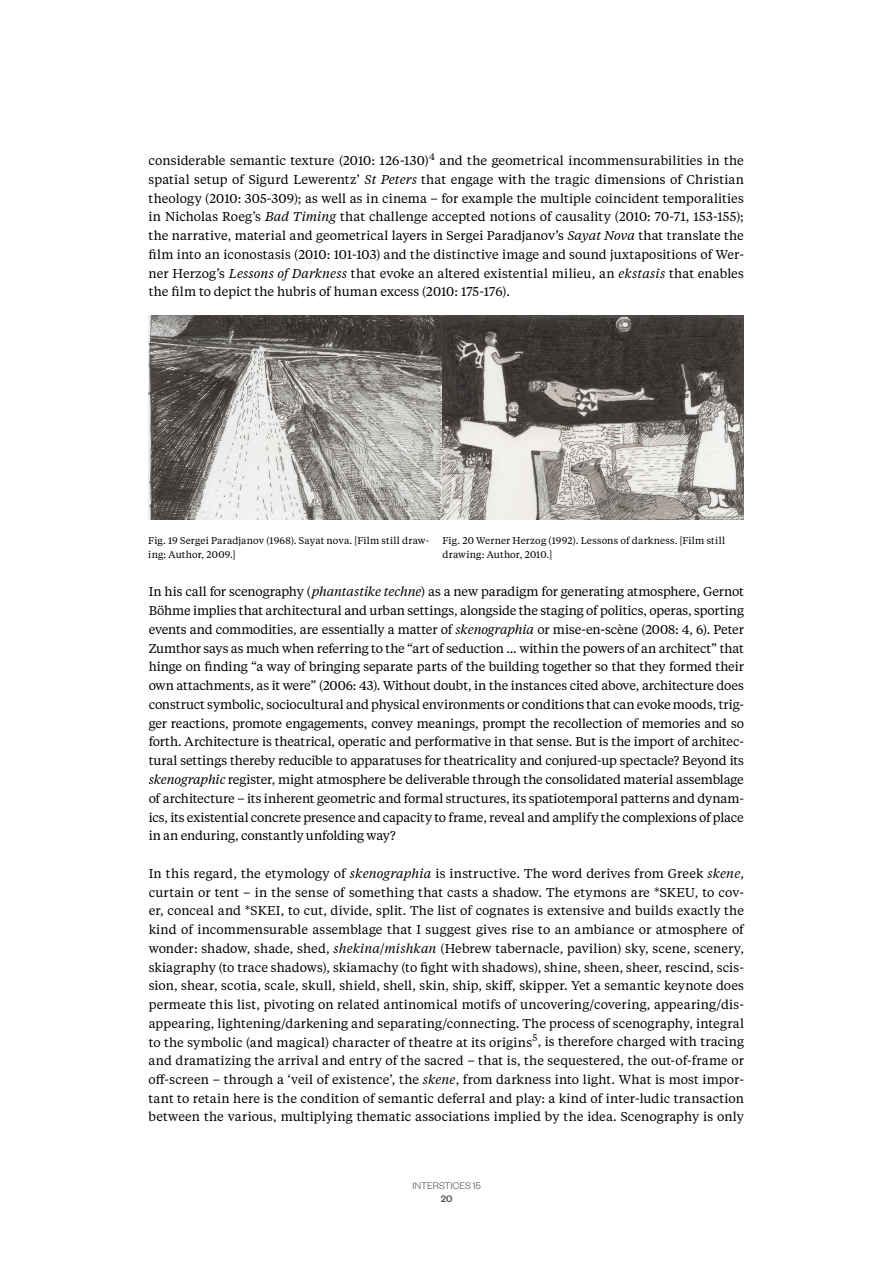
<style>
.page{position:relative;width:893px;height:1263px;background:#fff}
.page>*{position:absolute;margin:0;border:0;box-sizing:border-box;transform-origin:0 0}
.t1{font:12.75px/18.8px "Tiempos Text";color:#000;text-align:justify}
.t2{font:300 10.5px "Founders Grotesk";color:#58595b}
.t3{font:500 10.5px "Founders Grotesk";color:#58595b}
.t4{font:9.75px/13.5px "Tiempos Text";letter-spacing:.02em;color:#000}
.s1{font-style:italic}
</style>
<div class="page">
<img style="left:149px;top:315px;width:293px;height:204px">
<img style="left:442px;top:315px;width:302px;height:204px">
<p class="t1" style="left:149px;top:151px;width:597px">considerable semantic texture (2010: 126-130)<sup>4</sup> and the geometrical incommensurabilities in the spatial setup of Sigurd Lewerentz’ <span class="s1">St Peters</span> that engage with the tragic dimensions of Christian theology (2010: 305-309); as well as in cinema – for example the multiple coincident temporalities in Nicholas Roeg’s <span class="s1">Bad Timing</span> that challenge accepted notions of causality (2010: 70-71, 153-155); the narrative, material and geometrical layers in Sergei Paradjanov’s <span class="s1">Sayat Nova</span> that translate the film into an iconostasis (2010: 101-103) and the distinctive image and sound juxtapositions of Wer&shy;ner Herzog’s <span class="s1">Lessons of Darkness</span> that evoke an altered existential milieu, an <span class="s1">ekstasis</span> that enables the film to depict the hubris of human excess (2010: 175-176).</p>
<p class="t4" style="left:148px;top:534px;width:282px">Fig. 19 Sergei Paradjanov (1968). Sayat nova. [Film still draw&shy;ing: Author, 2009.]</p>
<p class="t4" style="left:443px;top:534px;width:284px">Fig. 20 Werner Herzog (1992). Lessons of darkness. [Film still drawing: Author, 2010.]</p>
<p class="t1" style="left:149px;top:582px;width:597px">In his call for scenography (<span class="s1">phantastike techne</span>) as a new paradigm for generating atmosphere, Gernot Böhme implies that architectural and urban settings, alongside the staging of politics, operas, sporting events and commodities, are essentially a matter of <span class="s1">skenographia</span> or mise-en-scène (2008: 4, 6). Peter Zumthor says as much when referring to the “art of seduction ... within the powers of an architect” that hinge on finding “a way of bringing separate parts of the building together so that they formed their own attachments, as it were” (2006: 43). Without doubt, in the instances cited above, architecture does construct symbolic, sociocultural and physical environments or conditions that can evoke moods, trig&shy;ger reactions, promote engagements, convey meanings, prompt the recollection of memories and so forth. Architecture is theatrical, operatic and performative in that sense. But is the import of architec&shy;tural settings thereby reducible to apparatuses for theatricality and conjured-up spectacle? Beyond its <span class="s1">skenographic</span> register, might atmosphere be deliverable through the consolidated material assemblage of architecture – its inherent geometric and formal structures, its spatiotemporal patterns and dynam&shy;ics, its existential concrete presence and capacity to frame, reveal and amplify the complexions of place in an enduring, constantly unfolding way?</p>
<p class="t1" style="left:149px;top:863px;width:597px">In this regard, the etymology of <span class="s1">skenographia</span> is instructive. The word derives from Greek <span class="s1">skene</span>, curtain or tent – in the sense of something that casts a shadow. The etymons are *SKEU, to cov&shy;er, conceal and *SKEI, to cut, divide, split. The list of cognates is extensive and builds exactly the kind of incommensurable assemblage that I suggest gives rise to an ambiance or atmosphere of wonder: shadow, shade, shed, <span class="s1">shekina</span>/<span class="s1">mishkan</span> (Hebrew tabernacle, pavilion) sky, scene, scenery, skiagraphy (to trace shadows), skiamachy (to fight with shadows), shine, sheen, sheer, rescind, scis&shy;sion, shear, scotia, scale, skull, shield, shell, skin, ship, skiff, skipper. Yet a semantic keynote does permeate this list, pivoting on related antinomical motifs of uncovering/covering, appearing/dis&shy;appearing, lightening/darkening and separating/connecting. The process of scenography, integral to the symbolic (and magical) character of theatre at its origins<sup>5</sup>, is therefore charged with tracing and dramatizing the arrival and entry of the sacred – that is, the sequestered, the out-of-frame or off-screen – through a ‘veil of existence’, the <span class="s1">skene</span>, from darkness into light. What is most impor&shy;tant to retain here is the condition of semantic deferral and play: a kind of inter-ludic transaction between the various, multiplying thematic associations implied by the idea. Scenography is only</p>
<p class="t2" style="left:412px;top:1179px;width:70px">INTERSTICES 15</p>
<p class="t3" style="left:441px;top:1192px;width:13px">20</p>
</div>
